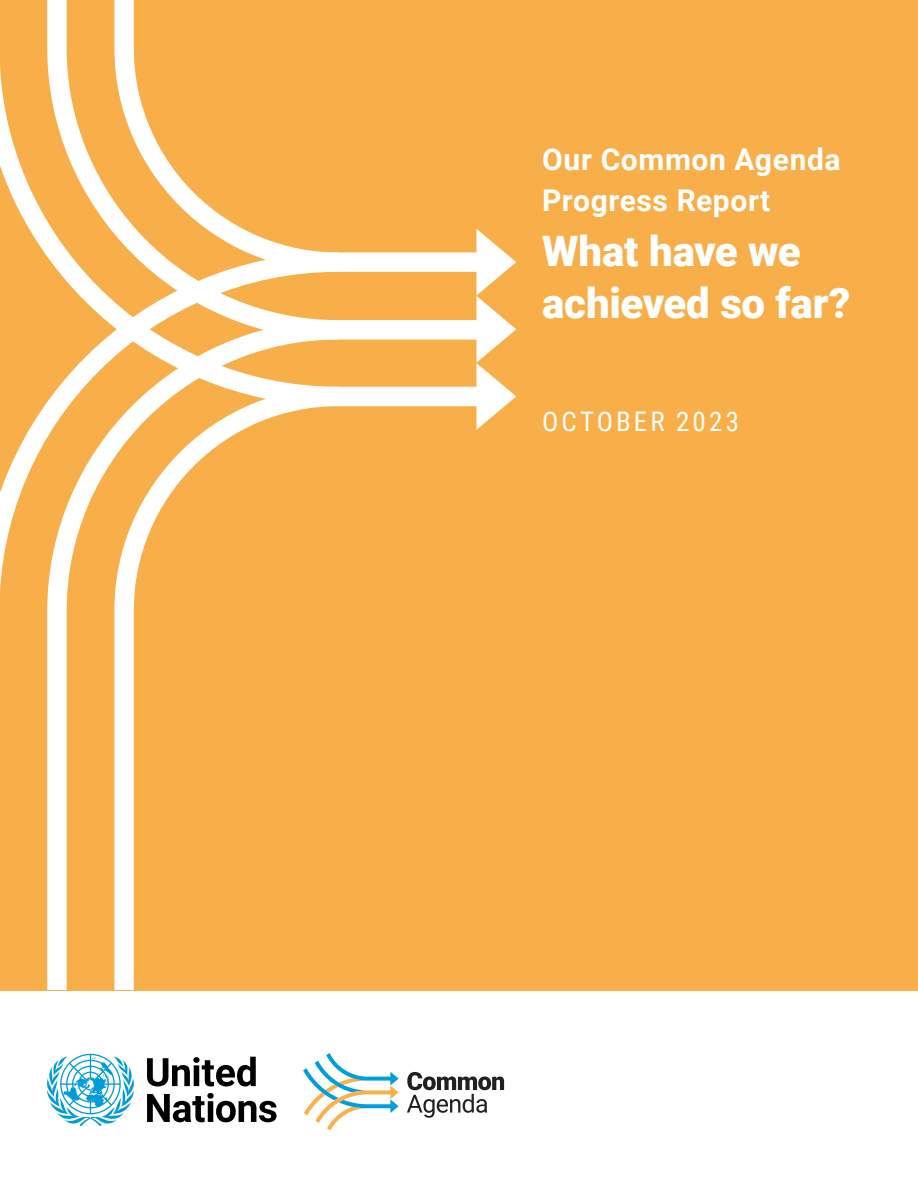
<style>
.page{position:relative;width:918px;height:1188px;background:#fff}
.page>*{position:absolute;margin:0;border:0;box-sizing:border-box;transform-origin:0 0}
.Cover1_large_version{font:900 42px/52.5px "Roboto";letter-spacing:-.005em;color:#fff}
.Cover1_large_version-2{font:700 30px/40.5px "Roboto";letter-spacing:.02em;color:#fff}
.Cover1_and_Cover2_da{font:27px "Roboto Condensed";letter-spacing:.115em;color:#fff}
</style>
<div class="page">
<div style="left:0;top:0;width:918px;height:990px;background:#f8af49"></div>
<svg style="left:47px;top:1058px;width:87px;height:68px"></svg>
<svg style="left:147px;top:1058px;width:130px;height:64px"></svg>
<svg style="left:498px;top:247px;width:18px;height:165px"></svg>
<svg style="left:0;top:416px;width:256px;height:642px"></svg>
<svg style="left:0;top:0;width:498px;height:416px"></svg>
<svg style="left:38px;top:310px;width:460px;height:699px"></svg>
<svg style="left:407px;top:1072px;width:97px;height:46px"></svg>
<svg style="left:303px;top:1053px;width:96px;height:78px"></svg>
<p class="Cover1_large_version-2" style="left:542px;top:138px;width:300px">Our Common Agenda<br>Progress Report</p>
<p class="Cover1_large_version" style="left:542px;top:223px;width:310px">What have we achieved so far?</p>
<p class="Cover1_and_Cover2_da" style="left:542px;top:403px;width:198px">OCTOBER 2023</p>
</div>
